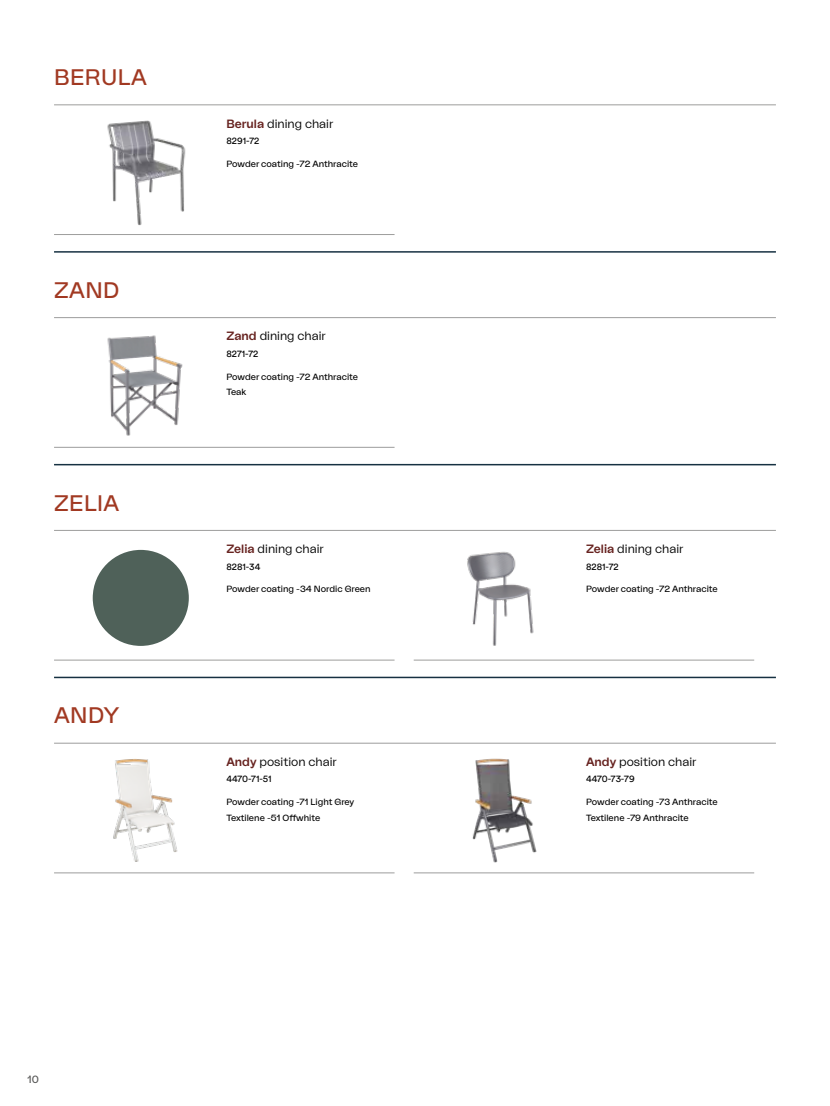
<style>
.page{position:relative;width:830px;height:1106px;background:#fff}
.page>*{position:absolute;margin:0;border:0;box-sizing:border-box;transform-origin:0 0}
.t1{font:22.5px "La Nord";letter-spacing:.02em;color:#a13922}
.t2{font:300 12px "La Nord";color:#000}
.t3{font:10.5px "La Nord";color:#575756}
.t4{font:9.75px "Circular Std";color:#000}
.t5{font:9px/15.3px "La Nord";color:#000}
.s1{font-weight:500;color:#672320}
</style>
<div class="page">
<hr style="left:54px;top:105px;width:721px;height:1px;background:#9d9d9c">
<hr style="left:54px;top:234px;width:340px;height:1px;background:#9d9d9c">
<img style="left:107px;top:120px;width:79px;height:105px">
<hr style="left:54px;top:251px;width:721px;height:2px;background:#163142">
<hr style="left:54px;top:317px;width:721px;height:1px;background:#9d9d9c">
<hr style="left:54px;top:447px;width:340px;height:1px;background:#9d9d9c">
<img style="left:107px;top:335px;width:76px;height:101px">
<hr style="left:54px;top:464px;width:721px;height:1px;background:#163142">
<hr style="left:54px;top:530px;width:721px;height:1px;background:#9d9d9c">
<hr style="left:54px;top:660px;width:340px;height:1px;background:#9d9d9c">
<div style="left:93px;top:550px;width:96px;height:96px;background:#4f6159;border-radius:50%"></div>
<hr style="left:413px;top:660px;width:340px;height:1px;background:#9d9d9c">
<img style="left:467px;top:551px;width:67px;height:95px">
<hr style="left:54px;top:676px;width:721px;height:2px;background:#163142">
<hr style="left:54px;top:743px;width:721px;height:1px;background:#9d9d9c">
<hr style="left:54px;top:872px;width:340px;height:1px;background:#9d9d9c">
<img style="left:113px;top:759px;width:65px;height:103px">
<hr style="left:413px;top:872px;width:340px;height:1px;background:#9d9d9c">
<img style="left:472px;top:758px;width:65px;height:105px">
<h1 class="t1" style="left:54px;top:62px;width:94px">BERULA</h1>
<h1 class="t1" style="left:54px;top:275px;width:67px">ZAND</h1>
<h1 class="t1" style="left:54px;top:488px;width:67px">ZELIA</h1>
<h1 class="t1" style="left:54px;top:700px;width:67px">ANDY</h1>
<h2 class="t2" style="left:226px;top:115px;width:108px"><span class="s1">Berula</span> dining chair</h2>
<p class="t4" style="left:226px;top:135px;width:34px">8291-72</p>
<p class="t5" style="left:226px;top:156px;width:133px">Powder coating -72 Anthracite</p>
<h2 class="t2" style="left:226px;top:328px;width:101px"><span class="s1">Zand</span> dining chair</h2>
<p class="t4" style="left:226px;top:347px;width:33px">8271-72</p>
<p class="t5" style="left:226px;top:368px;width:133px">Powder coating -72 Anthracite<br>Teak</p>
<h2 class="t2" style="left:226px;top:541px;width:99px"><span class="s1">Zelia</span> dining chair</h2>
<p class="t4" style="left:226px;top:560px;width:35px">8281-34</p>
<p class="t5" style="left:226px;top:581px;width:146px">Powder coating -34 Nordic Green</p>
<h2 class="t2" style="left:226px;top:754px;width:112px"><span class="s1">Andy</span> position chair</h2>
<p class="t4" style="left:226px;top:773px;width:47px">4470-71-51</p>
<p class="t5" style="left:226px;top:794px;width:129px">Powder coating -71 Light Grey<br>Textilene -51 Offwhite</p>
<p class="t3" style="left:27px;top:1071px;width:13px">10</p>
<h2 class="t2" style="left:585px;top:541px;width:99px"><span class="s1">Zelia</span> dining chair</h2>
<p class="t4" style="left:585px;top:560px;width:34px">8281-72</p>
<p class="t5" style="left:585px;top:581px;width:133px">Powder coating -72 Anthracite</p>
<h2 class="t2" style="left:585px;top:754px;width:112px"><span class="s1">Andy</span> position chair</h2>
<p class="t4" style="left:585px;top:773px;width:50px">4470-73-79</p>
<p class="t5" style="left:585px;top:794px;width:133px">Powder coating -73 Anthracite<br>Textilene -79 Anthracite</p>
</div>
